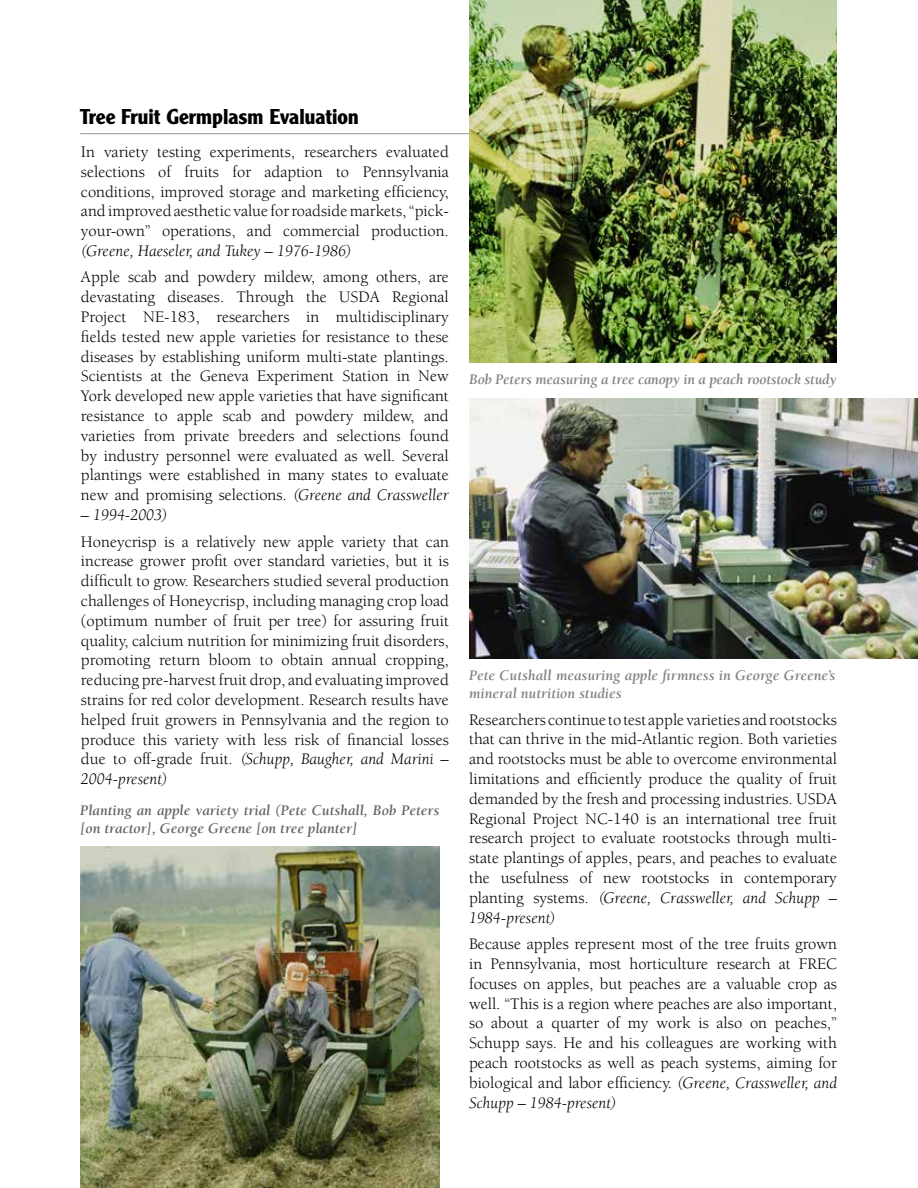
<style>
.page{position:relative;width:918px;height:1188px;background:#fff}
.page>*{position:absolute;margin:0;border:0;box-sizing:border-box;transform-origin:0 0}
.t1{font:700 21px "Clearface Gothic LH";color:#000}
.t2{font:16.5px/19.8px "Berkeley";color:#000;text-align:justify}
.t3{font:italic 16.5px "Berkeley";color:#000}
.t4{font:italic 700 15px/18px "Berkeley";color:#808285}
.t5{font:italic 700 15px/18px "Berkeley";color:#636466}
.s1{font-style:italic}
</style>
<div class="page">
<hr style="left:80px;top:133px;width:737px;height:1px;background:#939598">
<img style="left:469px;top:0;width:368px;height:363px">
<img style="left:80px;top:847px;width:360px;height:341px">
<img style="left:469px;top:399px;width:449px;height:260px">
<p class="t1" style="left:80px;top:104px;width:280px">Tree Fruit Germplasm Evaluation</p>
<p class="t2" style="left:81px;top:142px;width:369px">In variety testing experiments, researchers evaluated selections of fruits for adaption to Pennsylvania conditions, improved storage and marketing efficiency, and improved aesthetic value for roadside markets, “pick&shy;your-own” operations, and commercial production.</p>
<p class="t3" style="left:81px;top:242px;width:272px">(Greene, Haeseler, and Tukey – 1976-1986)</p>
<p class="t2" style="left:81px;top:268px;width:369px">Apple scab and powdery mildew, among others, are devastating diseases. Through the USDA Regional Project NE-183, researchers in multidisciplinary fields tested new apple varieties for resistance to these diseases by establishing uniform multi-state plantings.<br>Scientists at the Geneva Experiment Station in New York developed new apple varieties that have significant resistance to apple scab and powdery mildew, and varieties from private breeders and selections found by industry personnel were evaluated as well. Several plantings were established in many states to evaluate new and promising selections. <span class="s1">(Greene and Crassweller</span></p>
<p class="t3" style="left:81px;top:506px;width:88px">– 1994-2003)</p>
<p class="t2" style="left:81px;top:532px;width:369px">Honeycrisp is a relatively new apple variety that can increase grower profit over standard varieties, but it is difficult to grow. Researchers studied several production challenges of Honeycrisp, including managing crop load (optimum number of fruit per tree) for assuring fruit quality, calcium nutrition for minimizing fruit disorders, promoting return bloom to obtain annual cropping, reducing pre-harvest fruit drop, and evaluating improved strains for red color development. Research results have helped fruit growers in Pennsylvania and the region to produce this variety with less risk of financial losses due to off-grade fruit. <span class="s1">(Schupp, Baugher, and Marini – 2004-present)</span></p>
<p class="t5" style="left:80px;top:801px;width:361px">Planting an apple variety trial (Pete Cutshall, Bob Peters [on tractor], George Greene [on tree planter]</p>
<p class="t4" style="left:469px;top:370px;width:369px">Bob Peters measuring a tree canopy in a peach rootstock study</p>
<p class="t4" style="left:469px;top:667px;width:368px">Pete Cutshall measuring apple firmness in George Greene’s mineral nutrition studies</p>
<p class="t2" style="left:469px;top:710px;width:369px">Researchers continue to test apple varieties and rootstocks that can thrive in the mid-Atlantic region. Both varieties and rootstocks must be able to overcome environmental limitations and efficiently produce the quality of fruit demanded by the fresh and processing industries. USDA Regional Project NC-140 is an international tree fruit research project to evaluate rootstocks through multi&shy;state plantings of apples, pears, and peaches to evaluate the usefulness of new rootstocks in contemporary planting systems. <span class="s1">(Greene, Crassweller, and Schupp – 1984-present)</span></p>
<p class="t2" style="left:469px;top:935px;width:369px">Because apples represent most of the tree fruits grown in Pennsylvania, most horticulture research at FREC focuses on apples, but peaches are a valuable crop as well. “This is a region where peaches are also important, so about a quarter of my work is also on peaches,” Schupp says. He and his colleagues are working with peach rootstocks as well as peach systems, aiming for biological and labor efficiency. <span class="s1">(Greene, Crassweller, and Schupp – 1984-present)</span></p>
</div>
